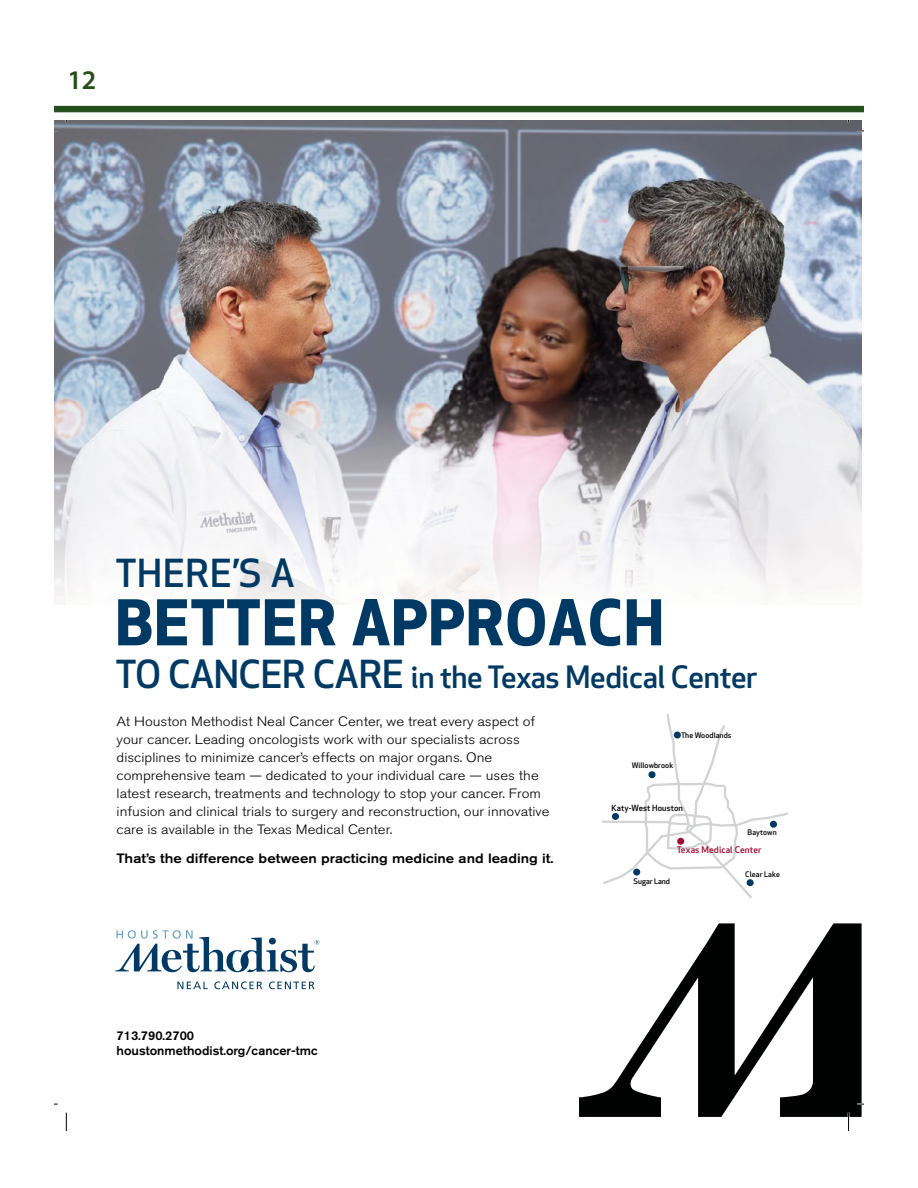
<style>
.page{position:relative;width:918px;height:1188px;background:#fff}
.page>*{position:absolute;margin:0;border:0;box-sizing:border-box;transform-origin:0 0}
.t1{font:700 61.5px "Apex New";letter-spacing:.02em;color:#003963}
.t2{font:500 37.65px "Apex New";letter-spacing:.02em;color:#003963}
.t3{font:500 30.15px "Apex New";letter-spacing:-.01em;color:#003963}
.t4{font:600 27px "Myriad Pro";color:#224f16}
.t5{font:300 13.5px/18px "Akzidenz Grotesk BE";color:#000;scale:1.11 1}
.t6{font:500 13.5px "Akzidenz Grotesk BE";color:#000;scale:1.11 1}
.t7{font:500 12.6px/15.1px "Akzidenz Grotesk BE";color:#000}
.t8{font:500 9px "Apex New";letter-spacing:.01em;color:#a30c33}
.t9{font:500 8.25px "Apex New";letter-spacing:.01em;color:#000}
.t10{font:500 7.5px "Apex New";letter-spacing:.01em;color:#000}
.s1{font-size:37.65px}
</style>
<div class="page">
<div style="left:54px;top:106px;width:810px;height:6px;background:#224f16;border:2px solid #2a4f27"></div>
<img style="left:54px;top:121px;width:808px;height:484px">
<svg style="left:177px;top:982px;width:31px;height:7px"></svg>
<svg style="left:214px;top:981px;width:48px;height:8px"></svg>
<svg style="left:269px;top:981px;width:46px;height:8px"></svg>
<svg style="left:115px;top:930px;width:204px;height:42px"></svg>
<svg style="left:602px;top:714px;width:186px;height:184px"></svg>
<div style="left:674px;top:732px;width:7px;height:7px;background:#003963;border-radius:50%"></div>
<div style="left:633px;top:869px;width:7px;height:7px;background:#003963;border-radius:50%"></div>
<div style="left:770px;top:821px;width:7px;height:7px;background:#003963;border-radius:50%"></div>
<div style="left:612px;top:813px;width:7px;height:7px;background:#003963;border-radius:50%"></div>
<div style="left:648px;top:771px;width:8px;height:7px;background:#003963;border-radius:50%"></div>
<div style="left:677px;top:838px;width:7px;height:7px;background:#a30c33;border-radius:50%"></div>
<div style="left:747px;top:879px;width:7px;height:7px;background:#003963;border-radius:50%"></div>
<svg style="left:579px;top:923px;width:283px;height:194px"></svg>
<svg style="left:857px;top:130px;width:7px;height:2px"></svg>
<svg style="left:857px;top:1103px;width:7px;height:2px"></svg>
<svg style="left:65px;top:1113px;width:2px;height:18px"></svg>
<svg style="left:848px;top:1113px;width:1px;height:18px"></svg>
<h3 class="t4" style="left:68px;top:63px;width:30px">12</h3>
<h2 class="t2" style="left:115px;top:548px;width:181px">THERE’S A</h2>
<h1 class="t1" style="left:115px;top:578px;width:550px">BETTER APPROACH</h1>
<h3 class="t3" style="left:115px;top:657px;width:644px"><span class="s1">TO CANCER CARE</span> in the Texas Medical Center</h3>
<p class="t5" style="left:117px;top:712px;width:392px">At Houston Methodist Neal Cancer Center, we treat every aspect of your cancer. Leading oncologists work with our specialists across disciplines to minimize cancer’s effects on major organs. One comprehensive team — dedicated to your individual care — uses the latest research, treatments and technology to stop your cancer. From infusion and clinical trials to surgery and reconstruction, our innovative care is available in the Texas Medical Center.</p>
<p class="t6" style="left:117px;top:850px;width:395px">That’s the difference between practicing medicine and leading it.</p>
<p class="t7" style="left:117px;top:1027px;width:203px">713.790.2700 houstonmethodist.org/cancer-tmc</p>
<p class="t10" style="left:681px;top:730px;width:52px">The Woodlands</p>
<p class="t10" style="left:632px;top:760px;width:43px">Willowbrook</p>
<p class="t9" style="left:612px;top:802px;width:73px">Katy-West Houston</p>
<p class="t8" style="left:677px;top:844px;width:86px">Texas Medical Center</p>
<p class="t10" style="left:748px;top:827px;width:31px">Baytown</p>
<p class="t10" style="left:633px;top:876px;width:38px">Sugar Land</p>
<p class="t10" style="left:745px;top:869px;width:36px">Clear Lake</p>
</div>
